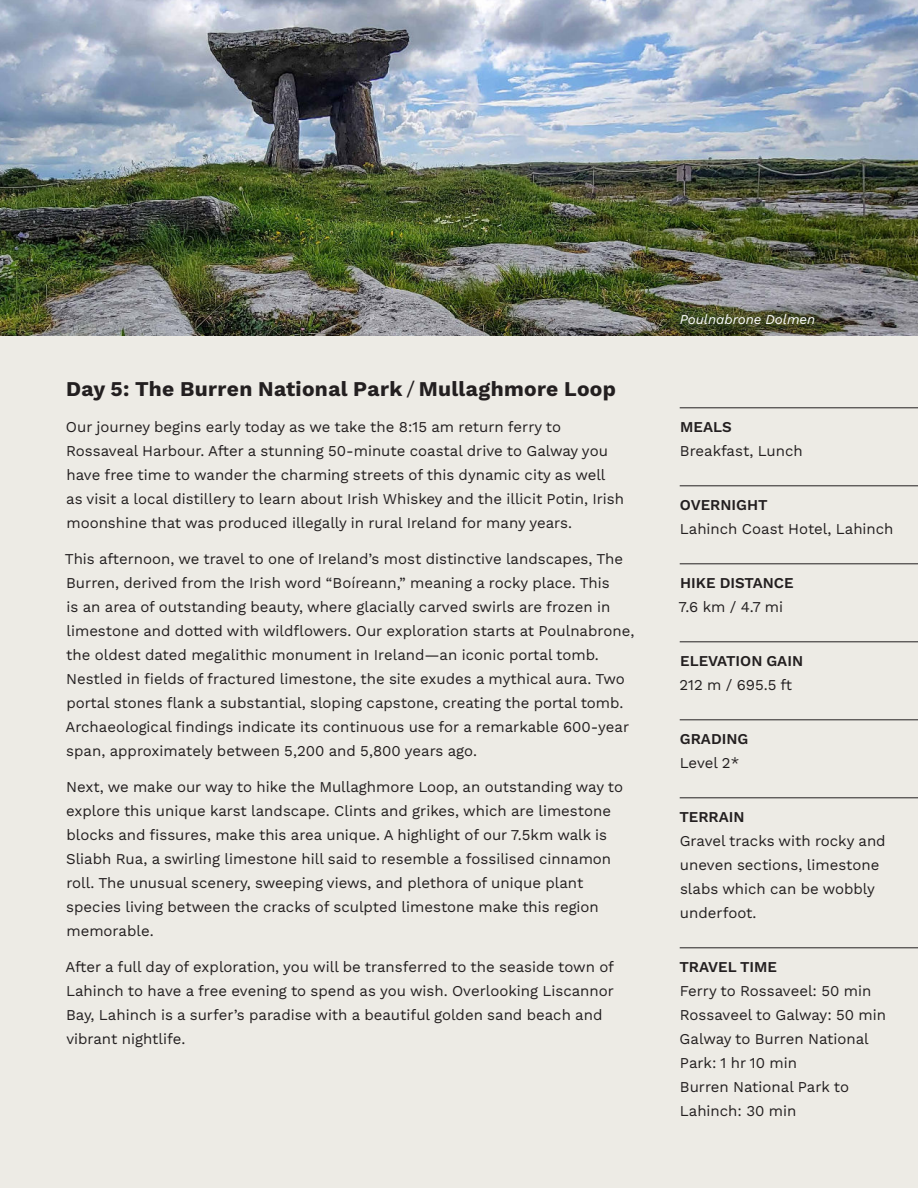
<style>
.page{position:relative;width:918px;height:1188px;background:#fff}
.page>*{position:absolute;margin:0;border:0;box-sizing:border-box;transform-origin:0 0}
.t1{font:700 21px "Work Sans";letter-spacing:.015em;color:#231f20}
.t2{font:15px/24px "Work Sans";color:#231f20}
.t3{font:600 15px "Work Sans";color:#231f20}
.t4{font:italic 13.5px "Work Sans";color:#fff}
.s1{font-weight:400}
</style>
<div class="page">
<div style="left:0;top:244px;width:918px;height:944px;background:#edebe5"></div>
<img style="left:0;top:0;width:918px;height:336px">
<hr style="left:680px;top:408px;width:238px;height:1px;background:#231f20">
<hr style="left:680px;top:486px;width:238px;height:1px;background:#231f20">
<hr style="left:680px;top:564px;width:238px;height:1px;background:#231f20">
<hr style="left:680px;top:642px;width:238px;height:1px;background:#231f20">
<hr style="left:680px;top:720px;width:238px;height:1px;background:#231f20">
<hr style="left:680px;top:798px;width:238px;height:1px;background:#231f20">
<hr style="left:680px;top:948px;width:238px;height:1px;background:#231f20">
<div style="left:670px;top:303px;width:155px;height:32px;background:#1f3a23;opacity:.75"></div>
<h1 class="t1" style="left:66px;top:381px;width:551px">Day 5: The Burren National Park <span class="s1">/</span> Mullaghmore Loop</h1>
<p class="t2" style="left:66px;top:414px;width:560px">Our journey begins early today as we take the 8:15 am return ferry to Rossaveal Harbour. After a stunning 50-minute coastal drive to Galway you have free time to wander the charming streets of this dynamic city as well as visit a local distillery to learn about Irish Whiskey and the illicit Potin, Irish moonshine that was produced illegally in rural Ireland for many years.</p>
<p class="t2" style="left:65px;top:546px;width:571px">This afternoon, we travel to one of Ireland’s most distinctive landscapes, The Burren, derived from the Irish word “Boíreann,” meaning a rocky place. This<br>is an area of outstanding beauty, where glacially carved swirls are frozen in limestone and dotted with wildflowers. Our exploration starts at Poulnabrone, the oldest dated megalithic monument in Ireland—an iconic portal tomb.<br>Nestled in fields of fractured limestone, the site exudes a mythical aura. Two portal stones flank a substantial, sloping capstone, creating the portal tomb.<br>Archaeological findings indicate its continuous use for a remarkable 600-year span, approximately between 5,200 and 5,800 years ago.</p>
<p class="t2" style="left:66px;top:774px;width:558px">Next, we make our way to hike the Mullaghmore Loop, an outstanding way to explore this unique karst landscape. Clints and grikes, which are limestone blocks and fissures, make this area unique. A highlight of our 7.5km walk is Sliabh Rua, a swirling limestone hill said to resemble a fossilised cinnamon roll. The unusual scenery, sweeping views, and plethora of unique plant species living between the cracks of sculpted limestone make this region memorable.</p>
<p class="t2" style="left:65px;top:954px;width:550px">After a full day of exploration, you will be transferred to the seaside town of Lahinch to have a free evening to spend as you wish. Overlooking Liscannor Bay, Lahinch is a surfer’s paradise with a beautiful golden sand beach and vibrant nightlife.</p>
<p class="t4" style="left:680px;top:309px;width:137px">Poulnabrone Dolmen</p>
<p class="t3" style="left:680px;top:421px;width:53px">MEALS</p>
<p class="t2" style="left:680px;top:438px;width:124px">Breakfast, Lunch</p>
<p class="t3" style="left:680px;top:499px;width:89px">OVERNIGHT</p>
<p class="t2" style="left:680px;top:516px;width:215px">Lahinch Coast Hotel, Lahinch</p>
<p class="t3" style="left:680px;top:577px;width:115px">HIKE DISTANCE</p>
<p class="t2" style="left:679px;top:594px;width:106px">7.6 km / 4.7 mi</p>
<p class="t3" style="left:680px;top:655px;width:124px">ELEVATION GAIN</p>
<p class="t2" style="left:679px;top:672px;width:114px">212 m / 695.5 ft</p>
<p class="t3" style="left:680px;top:733px;width:70px">GRADING</p>
<p class="t2" style="left:680px;top:750px;width:61px">Level 2*</p>
<p class="t3" style="left:679px;top:811px;width:67px">TERRAIN</p>
<p class="t2" style="left:680px;top:828px;width:208px">Gravel tracks with rocky and uneven sections, limestone slabs which can be wobbly underfoot.</p>
<p class="t3" style="left:679px;top:961px;width:99px">TRAVEL TIME</p>
<p class="t2" style="left:680px;top:978px;width:208px">Ferry to Rossaveel: 50 min<br>Rossaveel to Galway: 50 min<br>Galway to Burren National<br>Park: 1 hr 10 min<br>Burren National Park to<br>Lahinch: 30 min</p>
</div>
